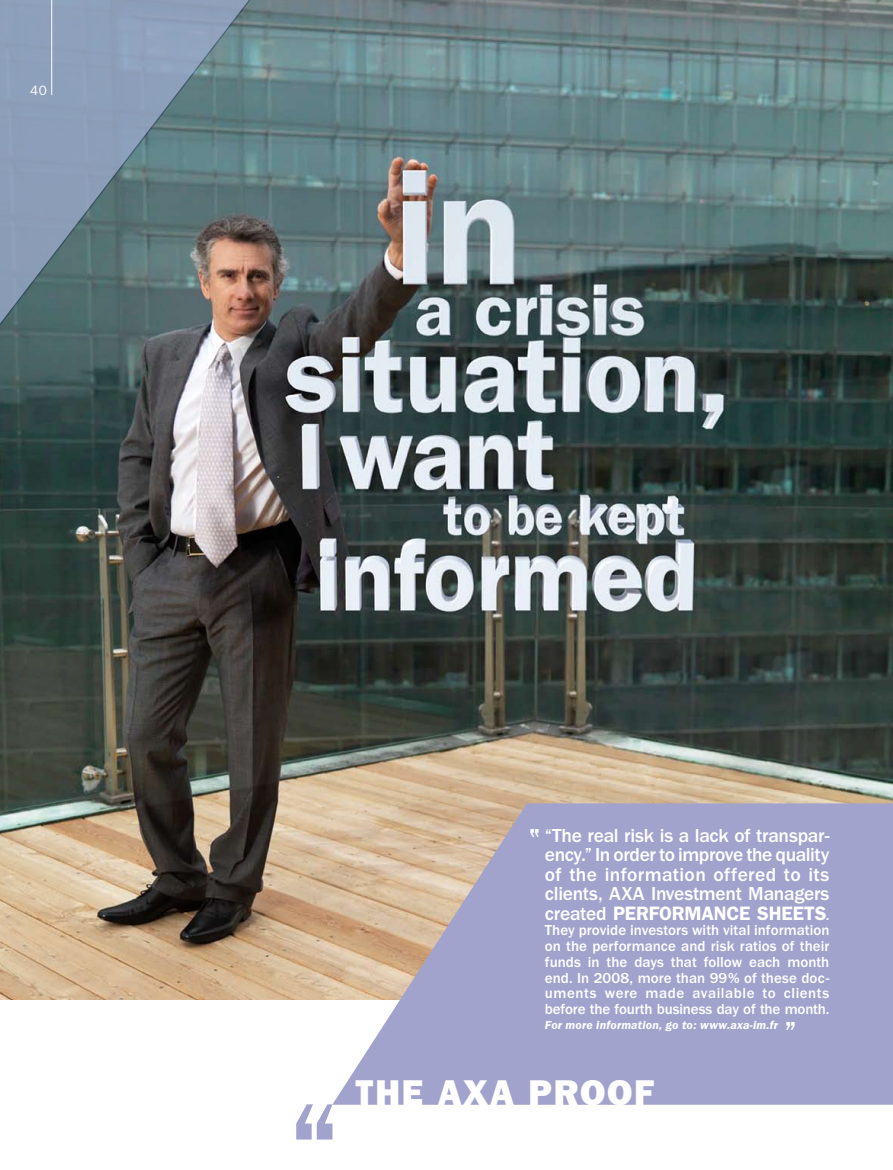
<style>
.page{position:relative;width:893px;height:1170px;background:#fff}
.page>*{position:absolute;margin:0;border:0;box-sizing:border-box;transform-origin:0 0}
.t1{font:500 145.5px "Franklin Gothic";color:#a1a3cd}
.t2{font:800 36px "Franklin Gothic";letter-spacing:.05em;color:#fff}
.t3{font:500 33px "Franklin Gothic";color:#fff}
.t4{font:500 19.5px/19.5px "Franklin Gothic";color:#fff;text-align:justify}
.t5{font:500 15px/15.8px "Franklin Gothic";letter-spacing:-.01em;color:#fff;text-align:justify}
.t6{font:13.5px "Franklin Gothic";color:#fff}
.t7{font:italic 600 12px "Franklin Gothic";letter-spacing:.01em;color:#fff}
.s1{font-weight:600}
.s2{font-size:15px}
</style>
<div class="page">
<img style="left:0;top:0;width:893px;height:999px">
<svg style="left:332px;top:803px;width:561px;height:301px;background:#aba8c6"></svg>
<svg style="left:0;top:0;width:267px;height:351px;background:#768793"></svg>
<hr style="left:51px;top:0;width:1px;height:95px;background:#fff">
<svg style="left:530px;top:828px;width:9px;height:8px"></svg>
<p class="t6" style="left:30px;top:83px;width:18px">40</p>
<h1 class="t1" style="left:287px;top:1071px;width:56px">“</h1>
<h3 class="t4" style="left:545px;top:825px;width:286px">“The real risk is a lack of transpar&shy;ency.” In order to improve the quality of the information offered to its clients, AXA Investment Managers created <span class="s1">PERFORMANCE SHEETS</span><span class="s2">.</span></h3>
<p class="t5" style="left:545px;top:922px;width:286px">They provide investors with vital information on the performance and risk ratios of their funds in the days that follow each month end. In 2008, more than 99% of these doc&shy;uments were made available to clients before the fourth business day of the month.</p>
<p class="t7" style="left:545px;top:1018px;width:235px">For more information, go to: www.axa-im.fr</p>
<h3 class="t3" style="left:784px;top:1014px;width:14px">”</h3>
<h2 class="t2" style="left:356px;top:1071px;width:300px">THE AXA PROOF</h2>
</div>
